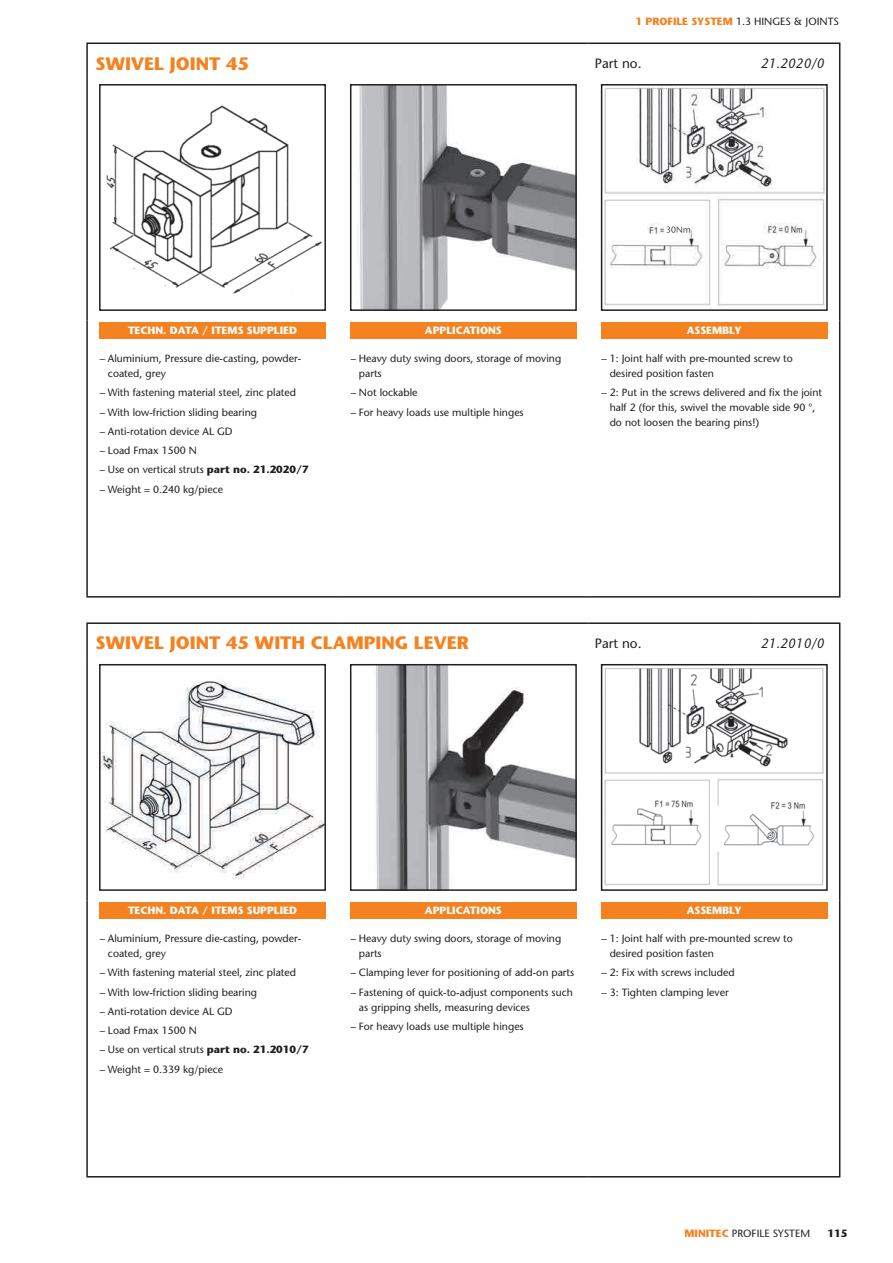
<style>
.page{position:relative;width:893px;height:1263px;background:#fff}
.page>*{position:absolute;margin:0;border:0;box-sizing:border-box;transform-origin:0 0}
.t1{font:700 18px "Stone Sans";color:#f58220}
.t2{font:italic 13.5px "Stone Sans";color:#231f20}
.t3{font:13.5px "Stone Sans";color:#231f20}
.t4{font:10.5px/19.2px "Stone Sans";color:#231f20}
.t5{font:700 10.5px "Stone Sans";color:#fff}
.t6{font:700 10.5px "Stone Sans";color:#231f20}
.s1{font-weight:700;color:#f58220}
.s2{font-weight:700}
</style>
<div class="page">
<hr style="left:86px;top:43px;width:252px;height:1px;background:#231f20">
<hr style="left:86px;top:44px;width:2px;height:34px;background:#231f20">
<hr style="left:338px;top:43px;width:251px;height:1px;background:#231f20">
<hr style="left:86px;top:78px;width:2px;height:242px;background:#231f20">
<hr style="left:839px;top:78px;width:1px;height:242px;background:#231f20">
<hr style="left:86px;top:320px;width:2px;height:276px;background:#231f20">
<hr style="left:839px;top:320px;width:1px;height:276px;background:#231f20">
<hr style="left:86px;top:596px;width:252px;height:2px;background:#231f20">
<hr style="left:338px;top:596px;width:251px;height:2px;background:#231f20">
<hr style="left:589px;top:596px;width:169px;height:2px;background:#231f20">
<hr style="left:758px;top:596px;width:82px;height:2px;background:#231f20">
<hr style="left:589px;top:43px;width:169px;height:1px;background:#231f20">
<hr style="left:758px;top:43px;width:82px;height:1px;background:#231f20">
<hr style="left:839px;top:44px;width:1px;height:34px;background:#231f20">
<img style="left:106px;top:105px;width:216px;height:190px">
<div style="left:99px;top:84px;width:227px;height:227px;border:2px solid #231f20"></div>
<img style="left:358px;top:87px;width:216px;height:221px">
<div style="left:350px;top:84px;width:227px;height:227px;border:2px solid #231f20"></div>
<img style="left:604px;top:87px;width:221px;height:221px">
<img style="left:667px;top:226px;width:23px;height:7px">
<div style="left:601px;top:84px;width:227px;height:227px;border:2px solid #231f20"></div>
<div style="left:99px;top:322px;width:227px;height:17px;background:#f58220"></div>
<div style="left:350px;top:322px;width:226px;height:17px;background:#f58220"></div>
<div style="left:601px;top:322px;width:226px;height:17px;background:#f58220"></div>
<hr style="left:86px;top:622px;width:252px;height:2px;background:#231f20">
<hr style="left:86px;top:624px;width:2px;height:34px;background:#231f20">
<hr style="left:338px;top:622px;width:251px;height:2px;background:#231f20">
<hr style="left:86px;top:658px;width:2px;height:242px;background:#231f20">
<hr style="left:839px;top:658px;width:1px;height:242px;background:#231f20">
<hr style="left:86px;top:900px;width:2px;height:276px;background:#231f20">
<hr style="left:839px;top:900px;width:1px;height:276px;background:#231f20">
<hr style="left:86px;top:1176px;width:252px;height:1px;background:#231f20">
<hr style="left:338px;top:1176px;width:251px;height:1px;background:#231f20">
<hr style="left:589px;top:1176px;width:169px;height:1px;background:#231f20">
<hr style="left:758px;top:1176px;width:82px;height:1px;background:#231f20">
<hr style="left:589px;top:622px;width:169px;height:2px;background:#231f20">
<hr style="left:758px;top:622px;width:82px;height:2px;background:#231f20">
<hr style="left:839px;top:624px;width:1px;height:34px;background:#231f20">
<img style="left:102px;top:681px;width:221px;height:198px">
<div style="left:99px;top:664px;width:227px;height:227px;border:2px solid #231f20"></div>
<img style="left:375px;top:667px;width:199px;height:221px">
<div style="left:350px;top:664px;width:227px;height:227px;border:2px solid #231f20"></div>
<img style="left:604px;top:668px;width:220px;height:218px">
<div style="left:601px;top:664px;width:227px;height:227px;border:2px solid #231f20"></div>
<div style="left:99px;top:902px;width:227px;height:16px;background:#f58220"></div>
<div style="left:350px;top:902px;width:226px;height:16px;background:#f58220"></div>
<div style="left:601px;top:902px;width:226px;height:16px;background:#f58220"></div>
<p class="t4" style="left:636px;top:12px;width:205px"><span class="s1">1 PROFILE SYSTEM</span> 1.3 HINGES &amp; JOINTS</p>
<h1 class="t1" style="left:96px;top:52px;width:155px">SWIVEL JOINT 45</h1>
<p class="t3" style="left:595px;top:56px;width:48px">Part no.</p>
<p class="t2" style="left:761px;top:56px;width:65px">21.2020/0</p>
<p class="t5" style="left:128px;top:324px;width:170px">TECHN. DATA / ITEMS SUPPLIED</p>
<p class="t4" style="left:108px;top:351px;width:195px;line-height:15px;text-indent:-9px">− Aluminium, Pressure die-casting, powder&shy;coated, grey</p>
<p class="t4" style="left:99px;top:383px;width:211px">− With fastening material steel, zinc plated<br>− With low-friction sliding bearing<br>− Anti-rotation device AL GD<br>− Load Fmax 1500 N<br>− Use on vertical struts <span class="s2">part no. 21.2020/7 </span>− Weight = 0.240 kg/piece</p>
<p class="t5" style="left:425px;top:324px;width:78px">APPLICATIONS</p>
<p class="t4" style="left:359px;top:351px;width:204px;line-height:15px;text-indent:-9px">− Heavy duty swing doors, storage of moving parts</p>
<p class="t4" style="left:350px;top:383px;width:175px">− Not lockable<br>− For heavy loads use multiple hinges</p>
<p class="t5" style="left:687px;top:324px;width:57px">ASSEMBLY</p>
<p class="t4" style="left:610px;top:351px;width:185px;line-height:15px;text-indent:-9px">− 1: Joint half with pre-mounted screw to desired position fasten</p>
<p class="t4" style="left:610px;top:385px;width:214px;line-height:15px;text-indent:-9px">− 2: Put in the screws delivered and fix the joint half 2 (for this, swivel the movable side 90 °, do not loosen the bearing pins!)</p>
<h1 class="t1" style="left:96px;top:632px;width:375px">SWIVEL JOINT 45 WITH CLAMPING LEVER</h1>
<p class="t3" style="left:595px;top:635px;width:48px">Part no.</p>
<p class="t2" style="left:761px;top:635px;width:65px">21.2010/0</p>
<p class="t5" style="left:128px;top:904px;width:170px">TECHN. DATA / ITEMS SUPPLIED</p>
<p class="t4" style="left:108px;top:931px;width:195px;line-height:15px;text-indent:-9px">− Aluminium, Pressure die-casting, powder&shy;coated, grey</p>
<p class="t4" style="left:99px;top:963px;width:211px">− With fastening material steel, zinc plated<br>− With low-friction sliding bearing<br>− Anti-rotation device AL GD<br>− Load Fmax 1500 N<br>− Use on vertical struts <span class="s2">part no. 21.2010/7 </span>− Weight = 0.339 kg/piece</p>
<p class="t5" style="left:425px;top:904px;width:78px">APPLICATIONS</p>
<p class="t4" style="left:359px;top:931px;width:204px;line-height:15px;text-indent:-9px">− Heavy duty swing doors, storage of moving parts</p>
<p class="t4" style="left:350px;top:963px;width:225px">− Clamping lever for positioning of add-on parts − Fastening of quick-to-adjust components such</p>
<p class="t4" style="left:350px;top:997px;width:181px;text-indent:9px">as gripping shells, measuring devices − For heavy loads use multiple hinges</p>
<p class="t5" style="left:687px;top:904px;width:57px">ASSEMBLY</p>
<p class="t4" style="left:610px;top:931px;width:185px;line-height:15px;text-indent:-9px">− 1: Joint half with pre-mounted screw to desired position fasten</p>
<p class="t4" style="left:601px;top:963px;width:135px">− 2: Fix with screws included − 3: Tighten clamping lever</p>
<p class="t4" style="left:684px;top:1223px;width:127px"><span class="s1">MINITEC</span> PROFILE SYSTEM</p>
<p class="t6" style="left:828px;top:1227px;width:21px">115</p>
</div>
